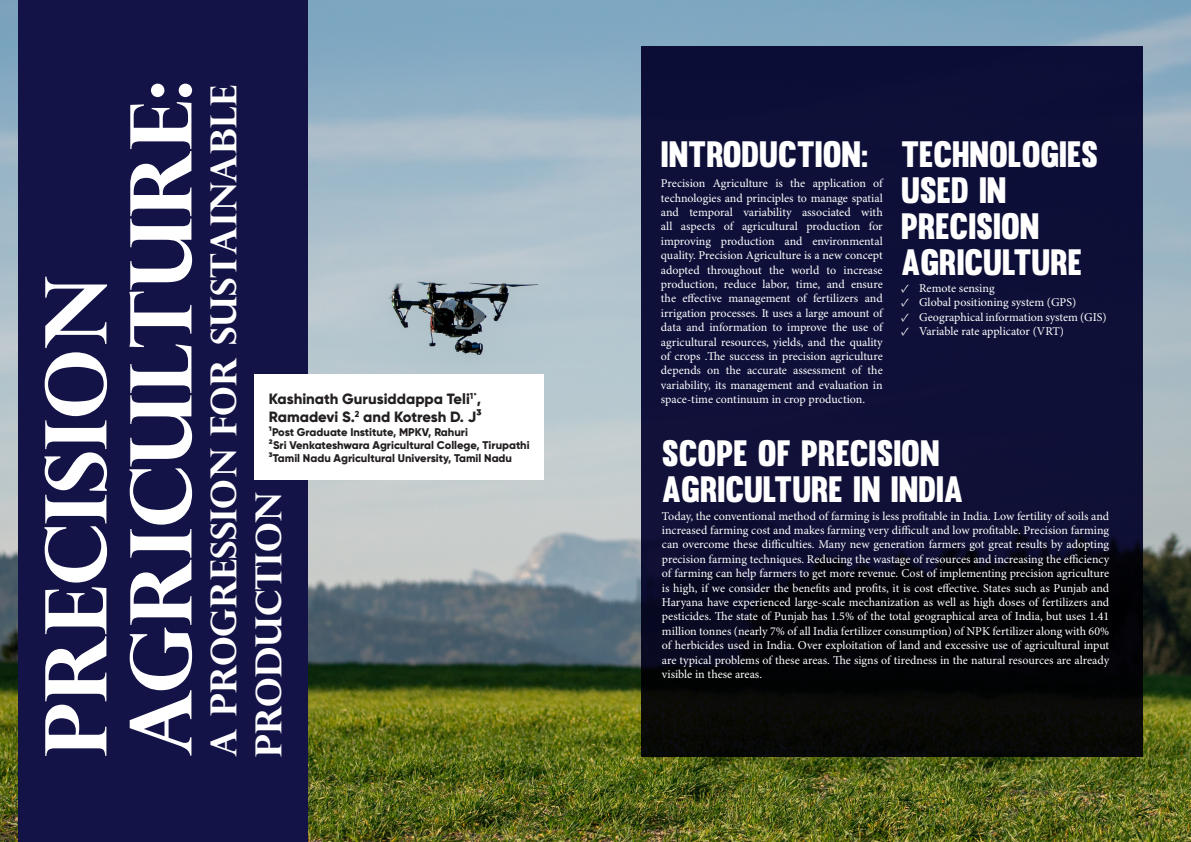
<style>
.page{position:relative;width:1191px;height:842px;background:#fff}
.page>*{position:absolute;margin:0;border:0;box-sizing:border-box;transform-origin:0 0}
.t1{font:700 85px/85px "Perpetua Titling";color:#fff}
.t2{font:36px/36px "Muro";color:#fff}
.t3{font:700 36px/45px "Perpetua Titling";color:#fff}
.t4{font:800 14.9px "Gilroy";color:#231f20}
.t5{font:12px/14.4px "Minion Pro";color:#fff;text-align:justify}
.t6{font:800 11.2px "Gilroy";color:#231f20}
</style>
<div class="page">
<img style="left:0;top:0;width:1191px;height:842px">
<div style="left:19px;top:0;width:289px;height:842px;background:#141347"></div>
<div style="left:255px;top:374px;width:289px;height:106px;background:#fff"></div>
<svg style="left:641px;top:47px;width:502px;height:709px;background:#0b0c2b"></svg>
<p class="t1" style="left:32px;top:756px;width:678px;rotate:-90deg">Precision<br>Agriculture:</p>
<p class="t3" style="left:200px;top:756px;width:673px;rotate:-90deg">A Progression for Sustainable<br>Production</p>
<p class="t4" style="left:269px;top:390px;width:214px">Kashinath Gurusiddappa Teli<sup>1*</sup>,</p>
<p class="t4" style="left:269px;top:408px;width:214px">Ramadevi S.<sup>2</sup> and Kotresh D. J3</p>
<p class="t6" style="left:269px;top:425px;width:200px">1Post Graduate Institute, MPKV, Rahuri</p>
<p class="t6" style="left:269px;top:438px;width:262px">2Sri Venkateshwara Agricultural College, Tirupathi</p>
<p class="t6" style="left:269px;top:451px;width:245px">3Tamil Nadu Agricultural University, Tamil Nadu</p>
<p class="t2" style="left:661px;top:135px;width:209px">INTRODUCTION:</p>
<p class="t5" style="left:661px;top:177px;width:223px">Precision Agriculture is the application of technologies and principles to manage spatial and temporal variability associated with all aspects of agricultural production for improving production and environmental quality. Precision Agriculture is a new concept adopted throughout the world to increase production, reduce labor, time, and ensure the effective management of fertilizers and irrigation processes. It uses a large amount of data and information to improve the use of agricultural resources, yields, and the quality of crops .The success in precision agriculture depends on the accurate assessment of the variability, its management and evaluation in space-time continuum in crop production.</p>
<p class="t2" style="left:901px;top:135px;width:199px">TECHNOLOGIES<br>USED IN<br>PRECISION<br>AGRICULTURE</p>
<p class="t5" style="left:901px;top:281px;width:95px">լ Remote sensing</p>
<p class="t5" style="left:901px;top:296px;width:177px">լ Global positioning system (GPS)</p>
<p class="t5" style="left:901px;top:310px;width:207px">լ Geographical information system (GIS)</p>
<p class="t5" style="left:901px;top:324px;width:164px">լ Variable rate applicator (VRT)</p>
<p class="t2" style="left:662px;top:435px;width:303px">SCOPE OF PRECISION<br>AGRICULTURE IN INDIA</p>
<p class="t5" style="left:662px;top:509px;width:449px">Today, the conventional method of farming is less profitable in India. Low fertility of soils and increased farming cost and makes farming very difficult and low profitable. Precision farming can overcome these difficulties. Many new generation farmers got great results by adopting precision farming techniques. Reducing the wastage of resources and increasing the efficiency of farming can help farmers to get more revenue. Cost of implementing precision agriculture is high, if we consider the benefits and profits, it is cost effective. States such as Punjab and Haryana have experienced large-scale mechanization as well as high doses of fertilizers and pesticides. The state of Punjab has 1.5% of the total geographical area of India, but uses 1.41 million tonnes (nearly 7% of all India fertilizer consumption) of NPK fertilizer along with 60% of herbicides used in India. Over exploitation of land and excessive use of agricultural input are typical problems of these areas. The signs of tiredness in the natural resources are already visible in these areas.</p>
</div>
